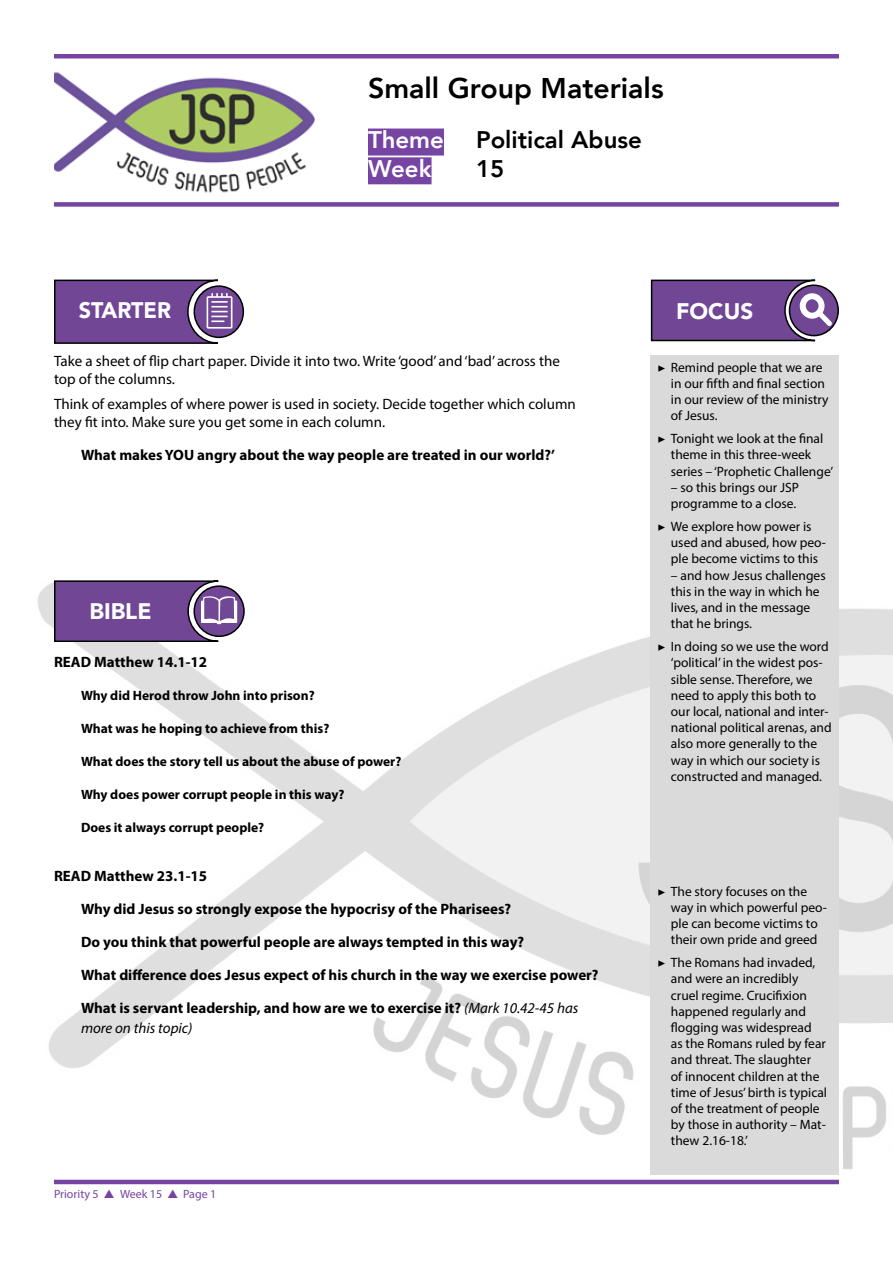
<style>
.page{position:relative;width:893px;height:1263px;background:#fff}
.page>*{position:absolute;margin:0;border:0;box-sizing:border-box;transform-origin:0 0}
.t1{font:800 28.5px "Avenir";color:#000}
.t2{font:800 24px "Avenir";color:#000}
.t3{font:800 24px "Avenir";color:#fff}
.t4{font:900 22.5px "Avenir";color:#fff}
.t5{font:900 22.5px "Avenir";color:#fff;scale:.96 1}
.t6{font:700 15px/19.5px "Myriad Pro";color:#000}
.t7{font:15px/18px "Myriad Pro";color:#000}
.t8{font:13.5px/16.2px "Myriad Pro";color:#000}
.t9{font:700 13.5px "Myriad Pro";color:#000}
.t10{font:12px "Myriad Pro";color:#7644a3}
.s1{font-weight:400;font-style:italic}
.s2{font-family:"Minion Pro"}
</style>
<div class="page">
<img style="left:37px;top:456px;width:856px;height:729px">
<div style="left:368px;top:129px;width:76px;height:27px;background:#7644a3"></div>
<div style="left:368px;top:157px;width:64px;height:27px;background:#7644a3"></div>
<img style="left:54px;top:72px;width:261px;height:121px">
<div style="left:54px;top:54px;width:785px;height:5px;background:#7644a3"></div>
<div style="left:54px;top:202px;width:785px;height:5px;background:#7644a3"></div>
<svg style="left:789px;top:285px;width:49px;height:51px"></svg>
<svg style="left:650px;top:279px;width:182px;height:63px;background:#775595"></svg>
<div style="left:651px;top:355px;width:188px;height:820px;background:#dadada"></div>
<svg style="left:194px;top:286px;width:49px;height:51px"></svg>
<div style="left:194px;top:285px;width:50px;height:53px;border:2px solid #000;border-radius:50%"></div>
<svg style="left:54px;top:279px;width:178px;height:65px;background:#735092"></svg>
<svg style="left:194px;top:586px;width:50px;height:50px"></svg>
<svg style="left:54px;top:580px;width:183px;height:61px;background:#755295"></svg>
<hr style="left:54px;top:1180px;width:785px;height:4px;background:#7644a3">
<h1 class="t1" style="left:368px;top:66px;width:297px">Small Group Materials</h1>
<h2 class="t3" style="left:368px;top:121px;width:77px">Theme</h2>
<h2 class="t2" style="left:476px;top:121px;width:167px">Political Abuse</h2>
<h2 class="t3" style="left:368px;top:150px;width:65px">Week</h2>
<h2 class="t2" style="left:476px;top:150px;width:30px">15</h2>
<h3 class="t5" style="left:79px;top:290px;width:97px">STARTER</h3>
<p class="t7" style="left:54px;top:352px;width:507px">Take a sheet of flip chart paper. Divide it into two. Write ‘good’ and ‘bad’ across the top of the columns.</p>
<p class="t7" style="left:54px;top:394px;width:523px">Think of examples of where power is used in society. Decide together which column they fit into. Make sure you get some in each column.</p>
<p class="t6" style="left:81px;top:444px;width:475px">What makes YOU angry about the way people are treated in our world?’</p>
<h3 class="t4" style="left:89px;top:592px;width:64px">BIBLE</h3>
<p class="t6" style="left:54px;top:651px;width:155px">READ Matthew 14.1-12</p>
<p class="t9" style="left:81px;top:686px;width:235px">Why did Herod throw John into prison?</p>
<p class="t9" style="left:81px;top:719px;width:250px">What was he hoping to achieve from this?</p>
<p class="t9" style="left:81px;top:752px;width:322px">What does the story tell us about the abuse of power?</p>
<p class="t9" style="left:81px;top:785px;width:265px">Why does power corrupt people in this way?</p>
<p class="t9" style="left:81px;top:818px;width:185px">Does it always corrupt people?</p>
<p class="t6" style="left:54px;top:866px;width:155px">READ Matthew 23.1-15</p>
<p class="t6" style="left:81px;top:899px;width:432px">Why did Jesus so strongly expose the hypocrisy of the Pharisees?</p>
<p class="t6" style="left:81px;top:932px;width:445px">Do you think that powerful people are always tempted in this way?</p>
<p class="t6" style="left:81px;top:965px;width:519px">What difference does Jesus expect of his church in the way we exercise power?</p>
<p class="t6" style="left:81px;top:998px;width:499px">What is servant leadership, and how are we to exercise it? <span class="s1">(Mark 10.42-45 has more on this topic)</span></p>
<p class="t10" style="left:54px;top:1186px;width:164px">Priority 5 ▲ Week 15 ▲ Page 1</p>
<h3 class="t4" style="left:676px;top:292px;width:79px">FOCUS</h3>
<p class="t8" style="left:671px;top:359px;width:159px;text-indent:-14px"><span class="s2">▶</span> Remind people that we are in our fifth and final section in our review of the ministry of Jesus.</p>
<p class="t8" style="left:671px;top:430px;width:164px;text-indent:-14px"><span class="s2">▶</span> Tonight we look at the final theme in this three-week series – ‘Prophetic Challenge’</p>
<p class="t8" style="left:671px;top:479px;width:130px">– so this brings our JSP programme to a close.</p>
<p class="t8" style="left:671px;top:518px;width:157px;text-indent:-14px"><span class="s2">▶</span> We explore how power is used and abused, how peo&shy;ple become victims to this</p>
<p class="t8" style="left:671px;top:567px;width:156px">– and how Jesus challenges this in the way in which he lives, and in the message that he brings.</p>
<p class="t8" style="left:671px;top:638px;width:162px;text-indent:-14px"><span class="s2">▶</span> In doing so we use the word ‘political’ in the widest pos&shy;sible sense. Therefore, we need to apply this both to our local, national and inter&shy;national political arenas, and also more generally to the way in which our society is constructed and managed.</p>
<p class="t8" style="left:671px;top:883px;width:158px;text-indent:-14px"><span class="s2">▶</span> The story focuses on the way in which powerful peo&shy;ple can become victims to their own pride and greed</p>
<p class="t8" style="left:671px;top:954px;width:158px;text-indent:-14px"><span class="s2">▶</span> The Romans had invaded, and were an incredibly cruel regime. Crucifixion happened regularly and flogging was widespread<br>as the Romans ruled by fear and threat. The slaughter<br>of innocent children at the time of Jesus’ birth is typical of the treatment of people by those in authority – Mat&shy;thew 2.16-18.’</p>
</div>
